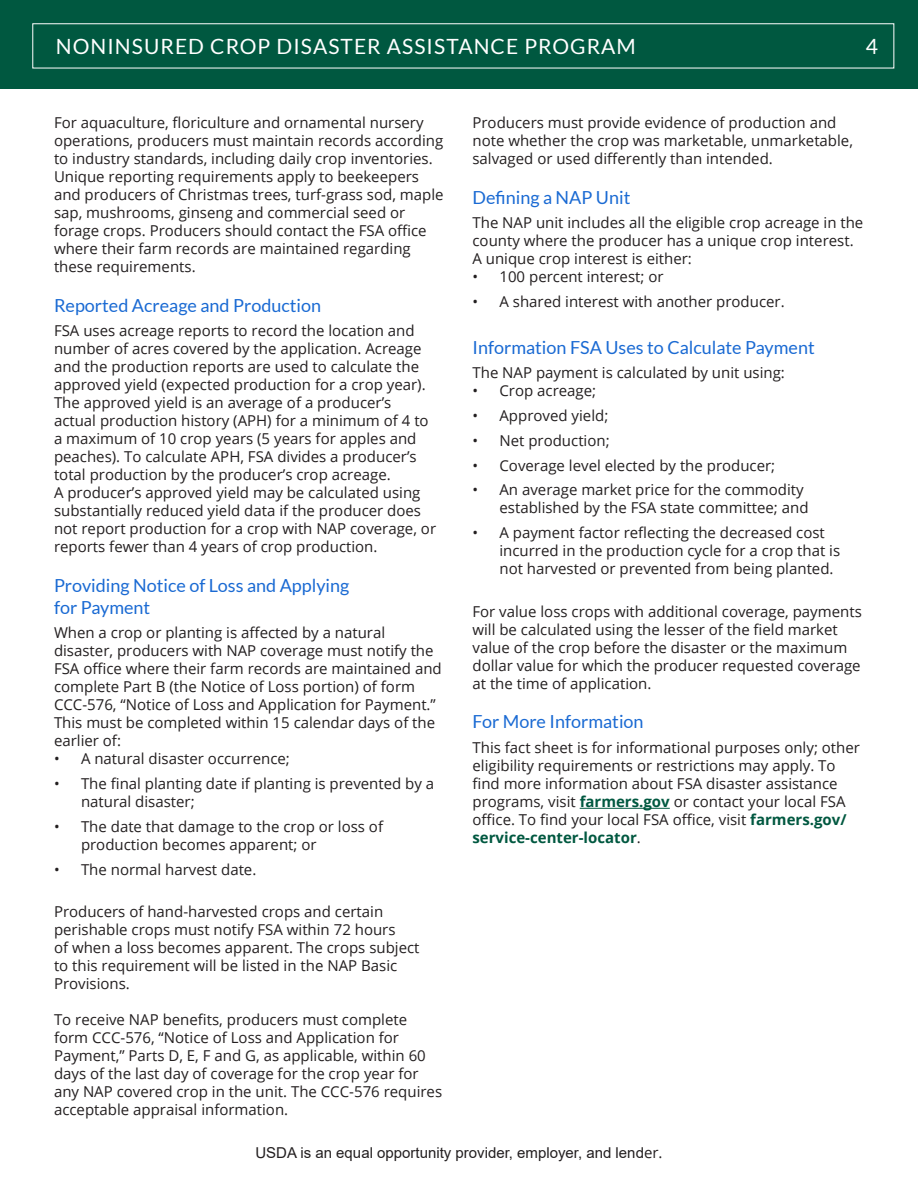
<style>
.page{position:relative;width:918px;height:1188px;background:#fff}
.page>*{position:absolute;margin:0;border:0;box-sizing:border-box;transform-origin:0 0}
.Subheader_1{font:21px "Lato";letter-spacing:.05em;color:#fff}
.Subheader_1-2{font:18px/21.6px "Lato";color:#1a6ad3}
.Body_Style{font:15px/18px "Open Sans";color:#231f20}
.Body_Style-2{font:15px "Arial";color:#231f20}
.s1{font-weight:700;color:#005840}
.s2{font-family:"Open Sans"}
</style>
<div class="page">
<div style="left:0;top:0;width:918px;height:89px;background:#005840"></div>
<hr style="left:580px;top:808px;width:90px;height:1px;background:#005840">
<p class="Subheader_1" style="left:56px;top:35px;width:582px">NONINSURED CROP DISASTER ASSISTANCE PROGRAM</p>
<p class="Subheader_1" style="left:866px;top:35px;width:14px">4</p>
<p class="Body_Style" style="left:54px;top:113px;width:391px">For aquaculture, floriculture and ornamental nursery operations, producers must maintain records according to industry standards, including daily crop inventories.<br>Unique reporting requirements apply to beekeepers and producers of Christmas trees, turf-grass sod, maple sap, mushrooms, ginseng and commercial seed or forage crops. Producers should contact the FSA office where their farm records are maintained regarding these requirements.</p>
<p class="Subheader_1-2" style="left:54px;top:294px;width:269px">Reported Acreage and Production</p>
<p class="Body_Style" style="left:54px;top:322px;width:376px">FSA uses acreage reports to record the location and number of acres covered by the application. Acreage and the production reports are used to calculate the approved yield (expected production for a crop year).<br>The approved yield is an average of a producer’s actual production history (APH) for a minimum of 4 to a maximum of 10 crop years (5 years for apples and peaches). To calculate APH, FSA divides a producer’s total production by the producer’s crop acreage.</p>
<p class="Body_Style" style="left:54px;top:484px;width:384px">A producer’s approved yield may be calculated using substantially reduced yield data if the producer does not report production for a crop with NAP coverage, or reports fewer than 4 years of crop production.</p>
<p class="Subheader_1-2" style="left:54px;top:575px;width:297px">Providing Notice of Loss and Applying for Payment</p>
<p class="Body_Style" style="left:54px;top:624px;width:389px">When a crop or planting is affected by a natural disaster, producers with NAP coverage must notify the FSA office where their farm records are maintained and complete Part B (the Notice of Loss portion) of form CCC-576, “Notice of Loss and Application for Payment.” This must be completed within 15 calendar days of the earlier of:</p>
<p class="Body_Style" style="left:54px;top:750px;width:237px">• A natural disaster occurrence;</p>
<p class="Body_Style" style="left:81px;top:774px;width:355px;text-indent:-27px">• The final planting date if planting is prevented by a natural disaster;</p>
<p class="Body_Style" style="left:81px;top:817px;width:304px;text-indent:-27px">• The date that damage to the crop or loss of production becomes apparent; or</p>
<p class="Body_Style" style="left:54px;top:860px;width:204px">• The normal harvest date.</p>
<p class="Body_Style" style="left:54px;top:903px;width:367px">Producers of hand-harvested crops and certain perishable crops must notify FSA within 72 hours<br>of when a loss becomes apparent. The crops subject to this requirement will be listed in the NAP Basic Provisions.</p>
<p class="Body_Style" style="left:54px;top:1011px;width:390px">To receive NAP benefits, producers must complete form CCC-576, “Notice of Loss and Application for Payment,” Parts D, E, F and G, as applicable, within 60 days of the last day of coverage for the crop year for any NAP covered crop in the unit. The CCC-576 requires acceptable appraisal information.</p>
<p class="Body_Style" style="left:472px;top:113px;width:382px">Producers must provide evidence of production and note whether the crop was marketable, unmarketable, salvaged or used differently than intended.</p>
<p class="Subheader_1-2" style="left:472px;top:186px;width:159px">Defining a NAP Unit</p>
<p class="Body_Style" style="left:472px;top:214px;width:392px">The NAP unit includes all the eligible crop acreage in the county where the producer has a unique crop interest.<br>A unique crop interest is either:</p>
<p class="Body_Style" style="left:472px;top:268px;width:193px">• 100 percent interest; or</p>
<p class="Body_Style" style="left:472px;top:292px;width:314px">• A shared interest with another producer.</p>
<p class="Subheader_1-2" style="left:472px;top:336px;width:344px">Information FSA Uses to Calculate Payment</p>
<p class="Body_Style" style="left:472px;top:363px;width:314px">The NAP payment is calculated by unit using:</p>
<p class="Body_Style" style="left:472px;top:381px;width:125px">• Crop acreage;</p>
<p class="Body_Style" style="left:472px;top:406px;width:137px">• Approved yield;</p>
<p class="Body_Style" style="left:472px;top:431px;width:139px">• Net production;</p>
<p class="Body_Style" style="left:472px;top:456px;width:304px">• Coverage level elected by the producer;</p>
<p class="Body_Style" style="left:500px;top:480px;width:311px;text-indent:-27px">• An average market price for the commodity established by the FSA state committee; and</p>
<p class="Body_Style" style="left:500px;top:523px;width:342px;text-indent:-27px">• A payment factor reflecting the decreased cost incurred in the production cycle for a crop that is not harvested or prevented from being planted.</p>
<p class="Body_Style" style="left:472px;top:602px;width:391px">For value loss crops with additional coverage, payments will be calculated using the lesser of the field market value of the crop before the disaster or the maximum dollar value for which the producer requested coverage at the time of application.</p>
<p class="Subheader_1-2" style="left:472px;top:711px;width:173px">For More Information</p>
<p class="Body_Style" style="left:472px;top:738px;width:389px">This fact sheet is for informational purposes only; other eligibility requirements or restrictions may apply. To find more information about FSA disaster assistance programs, visit <span class="s1">farmers.gov</span> or contact your local FSA office. To find your local FSA office, visit <span class="s1">farmers.gov/ service-center-locator</span>.</p>
<p class="Body_Style-2" style="left:255px;top:1143px;width:409px">USDA is an equal opportunity provider, employer, and lend<span class="s2">er.</span></p>
</div>
